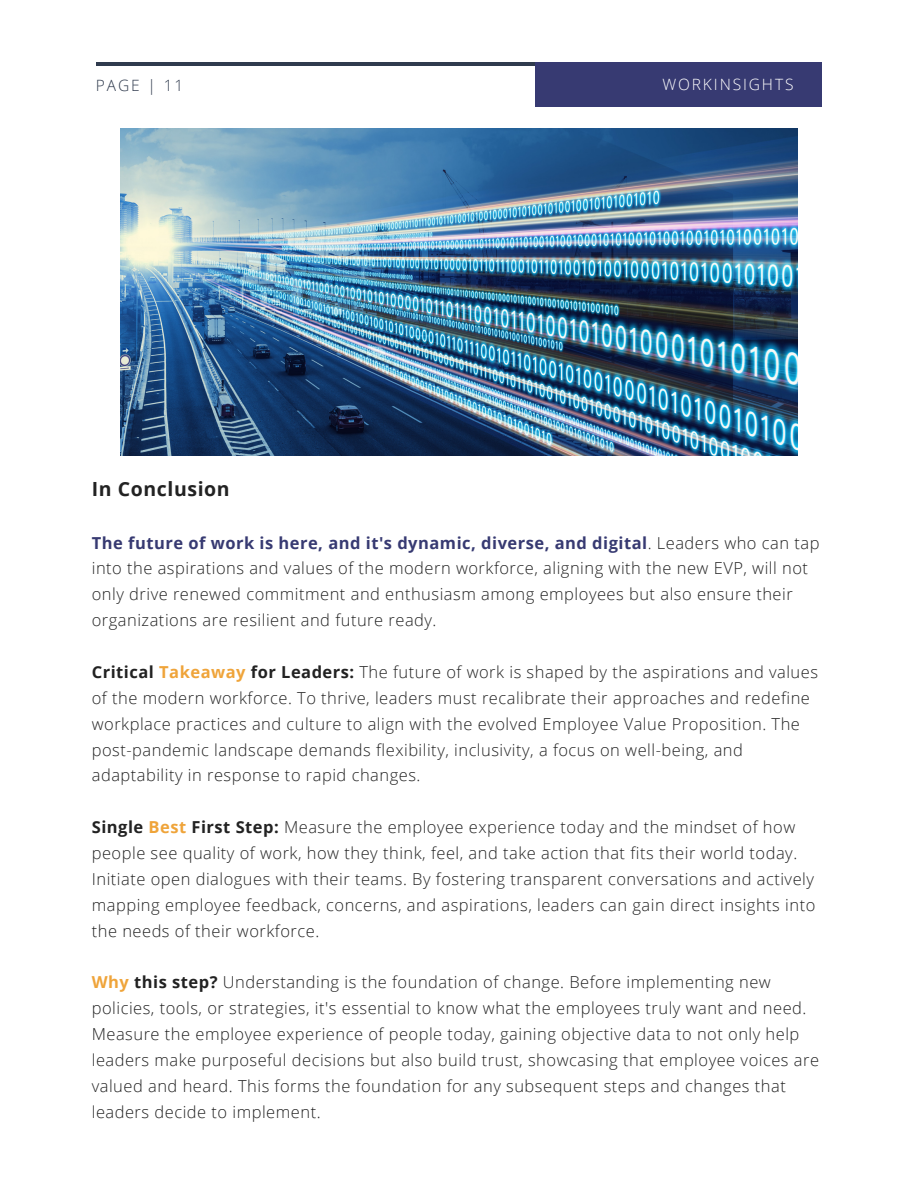
<style>
.page{position:relative;width:918px;height:1188px;background:#fff}
.page>*{position:absolute;margin:0;border:0;box-sizing:border-box;transform-origin:0 0}
.t1{font:700 19.5px "Open Sans";letter-spacing:.03em;color:#222}
.t2{font:300 16.5px/25.8px "Open Sans";letter-spacing:.03em;color:#222}
.t3{font:300 15.6px "Open Sans";letter-spacing:.12em;color:#fff}
.t4{font:300 15.6px "Open Sans";letter-spacing:.12em;color:#303b4e}
.s1{font-weight:700;color:#373a72}
.s2{font-weight:700}
.s3{font-weight:700;color:#efa43a}
</style>
<div class="page">
<hr style="left:96px;top:62px;width:726px;height:4px;background:#303b4e">
<div style="left:535px;top:62px;width:287px;height:44px;background:#373a72"></div>
<img style="left:121px;top:128px;width:677px;height:328px">
<p class="t4" style="left:96px;top:74px;width:89px">PAGE | 11</p>
<p class="t3" style="left:662px;top:73px;width:133px">WORKINSIGHTS</p>
<p class="t1" style="left:92px;top:475px;width:139px">In Conclusion</p>
<p class="t2" style="left:92px;top:529px;width:729px"><span class="s1">The future of work is here, and it's dynamic, diverse, and digital</span>. Leaders who can tap into the aspirations and values of the modern workforce, aligning with the new EVP, will not only drive renewed commitment and enthusiasm among employees but also ensure their organizations are resilient and future ready.</p>
<p class="t2" style="left:92px;top:659px;width:728px"><span class="s2">Critical</span> <span class="s3">Takeaway</span> <span class="s2">for Leaders:</span> The future of work is shaped by the aspirations and values of the modern workforce. To thrive, leaders must recalibrate their approaches and redefine workplace practices and culture to align with the evolved Employee Value Proposition. The post-pandemic landscape demands flexibility, inclusivity, a focus on well-being, and adaptability in response to rapid changes.</p>
<p class="t2" style="left:92px;top:814px;width:725px"><span class="s2">Single</span> <span class="s3">Best</span> <span class="s2">First Step:</span> Measure the employee experience today and the mindset of how people see quality of work, how they think, feel, and take action that fits their world today.<br>Initiate open dialogues with their teams. By fostering transparent conversations and actively mapping employee feedback, concerns, and aspirations, leaders can gain direct insights into the needs of their workforce.</p>
<p class="t2" style="left:92px;top:969px;width:729px"><span class="s3">Why</span> <span class="s2">this step?</span> Understanding is the foundation of change. Before implementing new policies, tools, or strategies, it's essential to know what the employees truly want and need.<br>Measure the employee experience of people today, gaining objective data to not only help leaders make purposeful decisions but also build trust, showcasing that employee voices are valued and heard. This forms the foundation for any subsequent steps and changes that leaders decide to implement.</p>
</div>
